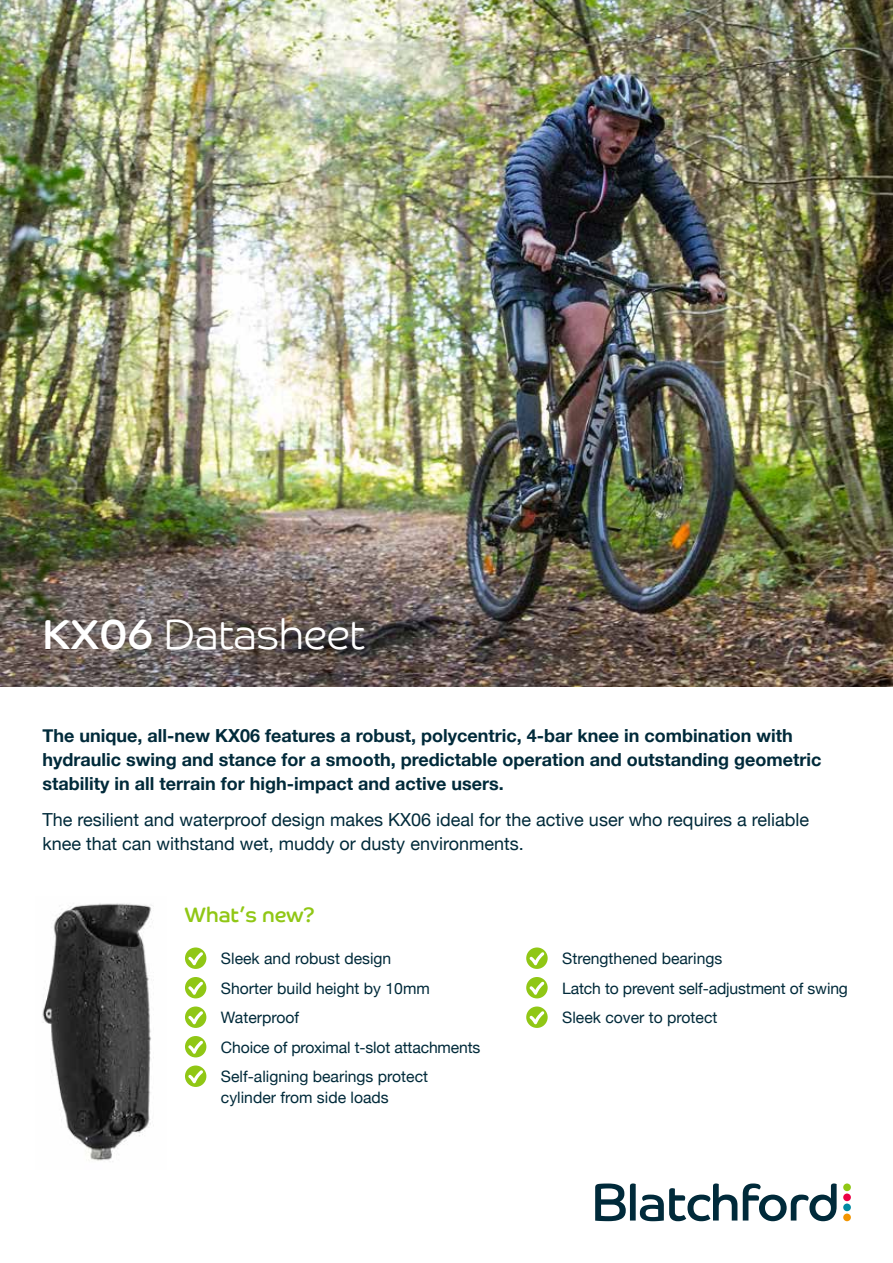
<style>
.page{position:relative;width:893px;height:1263px;background:#fff}
.page>*{position:absolute;margin:0;border:0;box-sizing:border-box;transform-origin:0 0}
.t1{font:300 42px "Co Headline";color:#fff}
.t2{font:21px "Co Headline";color:#90c715}
.t3{font:700 18px/24px "Helvetica Neue";color:#002a3a}
.t4{font:18px/24px "Helvetica Neue";color:#002a3a}
.t5{font:15.75px/29.5px "Helvetica Neue";color:#002a3a}
.s1{font-weight:400}
</style>
<div class="page">
<img style="left:42px;top:903px;width:110px;height:259px">
<svg style="left:743px;top:1183px;width:94px;height:38px"></svg>
<svg style="left:595px;top:1183px;width:142px;height:38px"></svg>
<div style="left:843px;top:1183px;width:8px;height:8px;background:#90c715;border-radius:50%"></div>
<div style="left:843px;top:1193px;width:8px;height:8px;background:#eb0045;border-radius:50%"></div>
<div style="left:843px;top:1203px;width:8px;height:8px;background:#0089a2;border-radius:50%"></div>
<div style="left:843px;top:1213px;width:8px;height:8px;background:#f29500;border-radius:50%"></div>
<img style="left:0;top:0;width:893px;height:687px">
<svg style="left:185px;top:947px;width:21px;height:22px"></svg>
<svg style="left:188px;top:952px;width:15px;height:13px"></svg>
<div style="left:185px;top:977px;width:21px;height:21px;background:#90c715;border-radius:50%"></div>
<svg style="left:188px;top:981px;width:15px;height:14px"></svg>
<svg style="left:185px;top:1006px;width:21px;height:22px"></svg>
<svg style="left:188px;top:1011px;width:15px;height:13px"></svg>
<div style="left:185px;top:1036px;width:21px;height:21px;background:#90c715;border-radius:50%"></div>
<svg style="left:188px;top:1040px;width:15px;height:14px"></svg>
<div style="left:185px;top:1065px;width:21px;height:22px;background:#90c715;border-radius:50%"></div>
<svg style="left:188px;top:1070px;width:15px;height:13px"></svg>
<svg style="left:526px;top:947px;width:22px;height:22px"></svg>
<svg style="left:530px;top:952px;width:14px;height:13px"></svg>
<svg style="left:526px;top:977px;width:22px;height:21px"></svg>
<svg style="left:530px;top:981px;width:14px;height:14px"></svg>
<svg style="left:526px;top:1006px;width:22px;height:22px"></svg>
<svg style="left:530px;top:1011px;width:14px;height:13px"></svg>
<h1 class="t1" style="left:43px;top:609px;width:323px"><span class="s1">KX06</span> Datasheet</h1>
<p class="t3" style="left:43px;top:724px;width:780px">The unique, all-new KX06 features a robust, polycentric, 4-bar knee in combination with hydraulic swing and stance for a smooth, predictable operation and outstanding geometric stability in all terrain for high-impact and active users.</p>
<p class="t4" style="left:43px;top:809px;width:768px">The resilient and waterproof design makes KX06 ideal for the active user who requires a reliable knee that can withstand wet, muddy or dusty environments.</p>
<h2 class="t2" style="left:185px;top:903px;width:131px">What’s new?</h2>
<p class="t5" style="left:221px;top:945px;width:261px">Sleek and robust design<br>Shorter build height by 10mm<br>Waterproof<br>Choice of proximal t-slot attachments<br>Self-aligning bearings protect</p>
<p class="t5" style="left:221px;top:1084px;width:169px">cylinder from side loads</p>
<p class="t5" style="left:562px;top:945px;width:287px">Strengthened bearings<br>Latch to prevent self-adjustment of swing<br>Sleek cover to protect</p>
</div>
